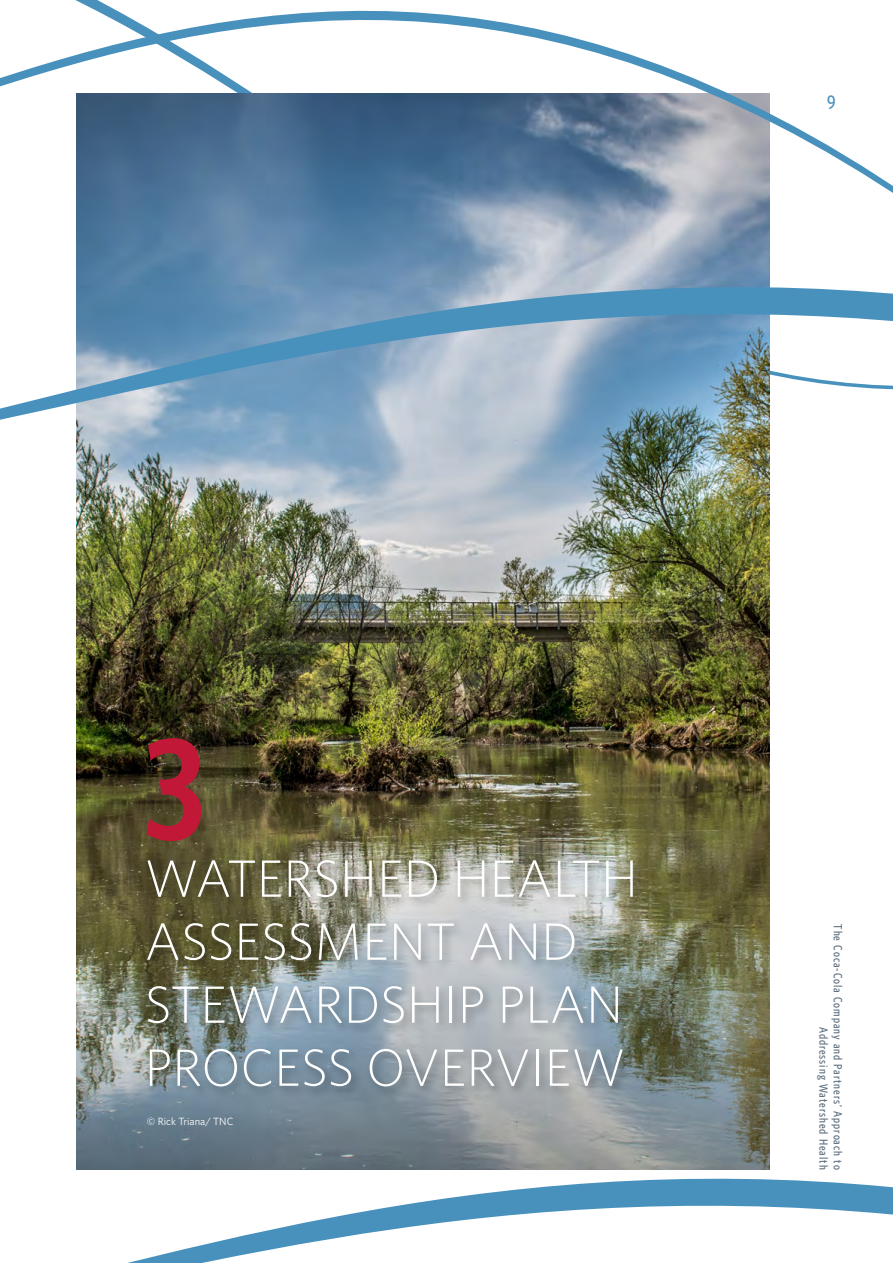
<style>
.page{position:relative;width:893px;height:1263px;background:#fff}
.page>*{position:absolute;margin:0;border:0;box-sizing:border-box;transform-origin:0 0}
.t1{font:600 144px "Whitney Condensed";color:#c01836}
.t2{font:300 52.5px/63px "Whitney";color:#fff}
.t3{font:500 19.5px "Whitney Condensed";color:#4991bd}
.t4{font:500 12px/14.4px "Whitney Condensed";letter-spacing:.08em;color:#5e7080;text-align:right}
.t5{font:10.5px "Whitney";color:#fff}
</style>
<div class="page">
<svg style="left:76px;top:1105px;width:817px;height:158px"></svg>
<img style="left:77px;top:757px;width:693px;height:412px">
<img style="left:76px;top:431px;width:694px;height:326px">
<svg style="left:0;top:0;width:893px;height:431px"></svg>
<div style="left:144px;top:856px;width:501px;height:243px;background:#000;opacity:.38"></div>
<h3 class="t3" style="left:827px;top:90px;width:10px">9</h3>
<h1 class="t1" style="left:145px;top:699px;width:62px">3</h1>
<h2 class="t2" style="left:145px;top:845px;width:495px">WATERSHED HEALTH<br>ASSESSMENT AND<br>STEWARDSHIP PLAN<br>PROCESS OVERVIEW</h2>
<p class="t5" style="left:147px;top:1114px;width:88px">© Rick Triana/ TNC</p>
<p class="t4" style="left:845px;top:924px;width:247px;rotate:90deg">The Coca-Cola Company and Partners’ Approach to<br>Addressing Watershed Health</p>
</div>
